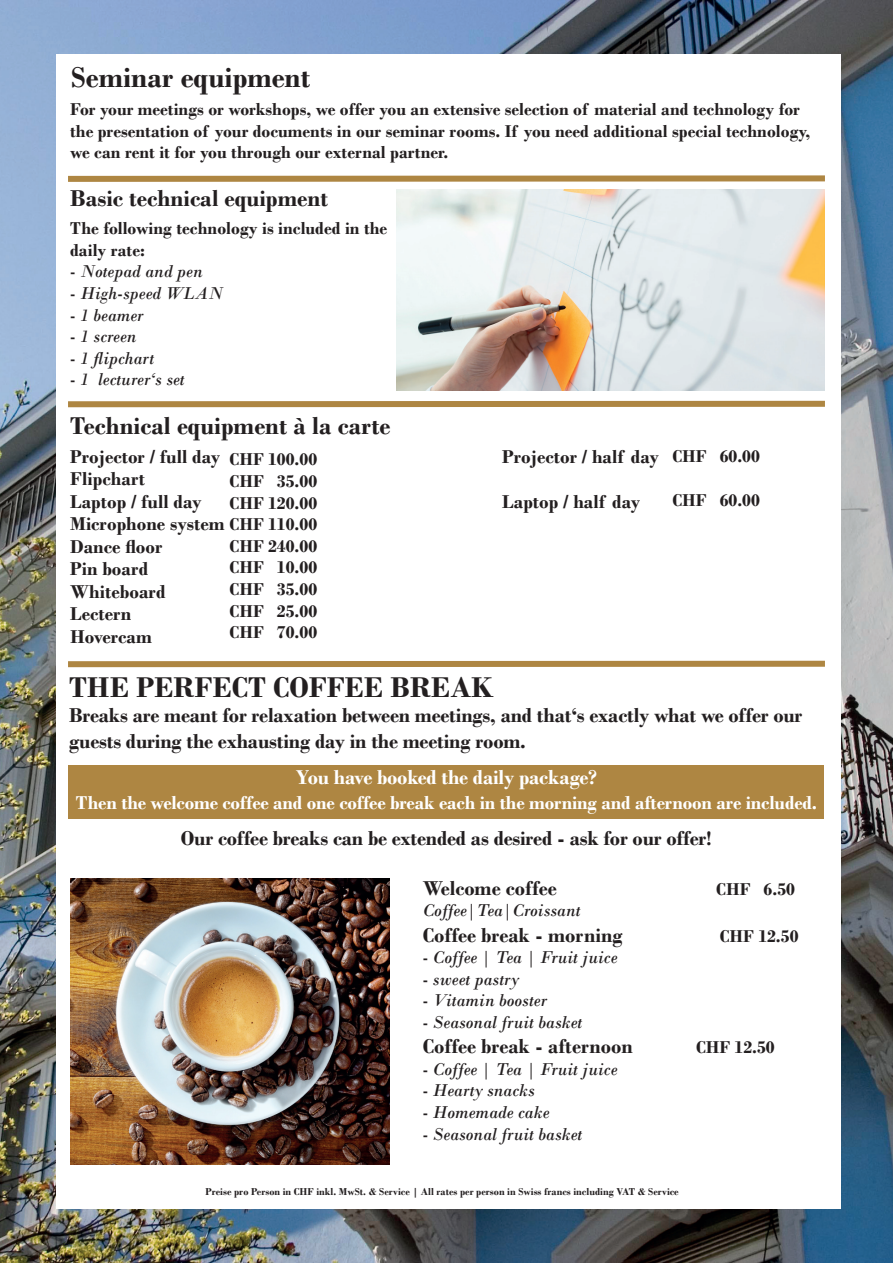
<style>
.page{position:relative;width:893px;height:1263px;background:#fff}
.page>*{position:absolute;margin:0;border:0;box-sizing:border-box;transform-origin:0 0}
.t1{font:700 30px "Bodoni";color:#231f20}
.t2{font:700 25.5px "Bodoni";color:#231f20}
.t3{font:700 24px "Bodoni";color:#231f20}
.t4{font:700 21px/25.2px "Bodoni";letter-spacing:-.01em;color:#231f20}
.t5{font:700 21px "Bodoni";letter-spacing:-.01em;color:#fff}
.t6{font:700 19.5px/22.5px "Bodoni";color:#231f20}
.t7{font:700 19.5px "Bodoni";letter-spacing:-.01em;color:#fff}
.t8{font:700 18px/21.6px "Bodoni";color:#231f20}
.t9{font:italic 18px "Bodoni";color:#231f20}
.t10{font:700 10.5px "Bodoni";color:#231f20}
.s1{font-size:18px}
</style>
<div class="page">
<img style="left:0;top:0;width:893px;height:1263px">
<div style="left:56px;top:54px;width:785px;height:1155px;background:#fff"></div>
<svg style="left:68px;top:175px;width:757px;height:7px;background:#b9975c"></svg>
<img style="left:397px;top:190px;width:428px;height:201px">
<svg style="left:68px;top:400px;width:757px;height:8px"></svg>
<svg style="left:68px;top:660px;width:757px;height:8px"></svg>
<div style="left:68px;top:765px;width:756px;height:54px;background:#ae8642"></div>
<img style="left:70px;top:878px;width:319px;height:286px">
<p class="t1" style="left:71px;top:59px;width:241px">Seminar equipment</p>
<p class="t8" style="left:70px;top:99px;width:742px">For your meetings or workshops, we offer you an extensive selection of material and technology for the presentation of your documents in our seminar rooms. If you need additional special technology, we can rent it for you through our external partner.</p>
<p class="t3" style="left:70px;top:184px;width:260px">Basic technical equipment</p>
<p class="t8" style="left:70px;top:217px;width:319px">The following technology is included in the daily rate:</p>
<p class="t9" style="left:70px;top:261px;width:134px">- Notepad and pen</p>
<p class="t9" style="left:70px;top:282px;width:154px">- High-speed WLAN</p>
<p class="t9" style="left:70px;top:304px;width:75px">- 1 beamer</p>
<p class="t9" style="left:70px;top:326px;width:68px">- 1 screen</p>
<p class="t9" style="left:70px;top:347px;width:86px">- 1 flipchart</p>
<p class="t9" style="left:70px;top:369px;width:116px">- 1 lecturer‘s set</p>
<p class="t2" style="left:70px;top:411px;width:322px">Technical equipment à la carte</p>
<p class="t6" style="left:70px;top:445px;width:152px">Projector / full day</p>
<p class="t6" style="left:502px;top:445px;width:158px">Projector / half day</p>
<p class="t6" style="left:70px;top:468px;width:133px">Flipchart<br>Laptop / full day</p>
<p class="t8" style="left:672px;top:446px;width:89px">CHF 60.00</p>
<p class="t8" style="left:672px;top:490px;width:89px">CHF 60.00</p>
<p class="t8" style="left:230px;top:449px;width:89px">CHF 100.00</p>
<p class="t8" style="left:230px;top:470px;width:89px">CHF 35.00<br>CHF 120.00</p>
<p class="t8" style="left:230px;top:535px;width:89px;text-align:justify">CHF 240.00<br>CHF 10.00<br>CHF 35.00<br>CHF 25.00<br>CHF 70.00</p>
<p class="t6" style="left:502px;top:490px;width:140px">Laptop / half day</p>
<p class="t6" style="left:70px;top:513px;width:248px">Microphone system <span class="s1">CHF 110.00<br></span>Dance floor<br>Pin board<br>Whiteboard<br>Lectern<br>Hovercam</p>
<p class="t1" style="left:69px;top:670px;width:426px">THE PERFECT COFFEE BREAK</p>
<p class="t4" style="left:69px;top:703px;width:735px">Breaks are meant for relaxation between meetings, and that‘s exactly what we offer our guests during the exhausting day in the meeting room.</p>
<p class="t5" style="left:296px;top:764px;width:303px">You have booked the daily package?</p>
<p class="t7" style="left:76px;top:791px;width:743px">Then the welcome coffee and one coffee break each in the morning and afternoon are included.</p>
<p class="t4" style="left:181px;top:825px;width:533px">Our coffee breaks can be extended as desired - ask for our offer!</p>
<p class="t4" style="left:423px;top:875px;width:136px">Welcome coffee</p>
<p class="t8" style="left:716px;top:878px;width:80px">CHF 6.50</p>
<p class="t9" style="left:423px;top:900px;width:159px">Coffee|Tea|Croissant</p>
<p class="t4" style="left:423px;top:922px;width:202px">Coffee break - morning</p>
<p class="t8" style="left:720px;top:925px;width:80px">CHF 12.50</p>
<p class="t9" style="left:423px;top:947px;width:196px">- Coffee | Tea | Fruit juice</p>
<p class="t9" style="left:423px;top:968px;width:98px">- sweet pastry</p>
<p class="t9" style="left:423px;top:990px;width:126px">- Vitamin booster</p>
<p class="t9" style="left:423px;top:1011px;width:161px">- Seasonal fruit basket</p>
<p class="t4" style="left:423px;top:1034px;width:212px">Coffee break - afternoon</p>
<p class="t8" style="left:696px;top:1036px;width:80px">CHF 12.50</p>
<p class="t9" style="left:423px;top:1058px;width:196px">- Coffee | Tea | Fruit juice</p>
<p class="t9" style="left:423px;top:1080px;width:114px">- Hearty snacks</p>
<p class="t9" style="left:423px;top:1101px;width:128px">- Homemade cake</p>
<p class="t9" style="left:423px;top:1123px;width:161px">- Seasonal fruit basket</p>
<p class="t10" style="left:206px;top:1185px;width:475px">Preise pro Person in CHF inkl. MwSt. &amp; Service | All rates per person in Swiss francs including VAT &amp; Service</p>
</div>
